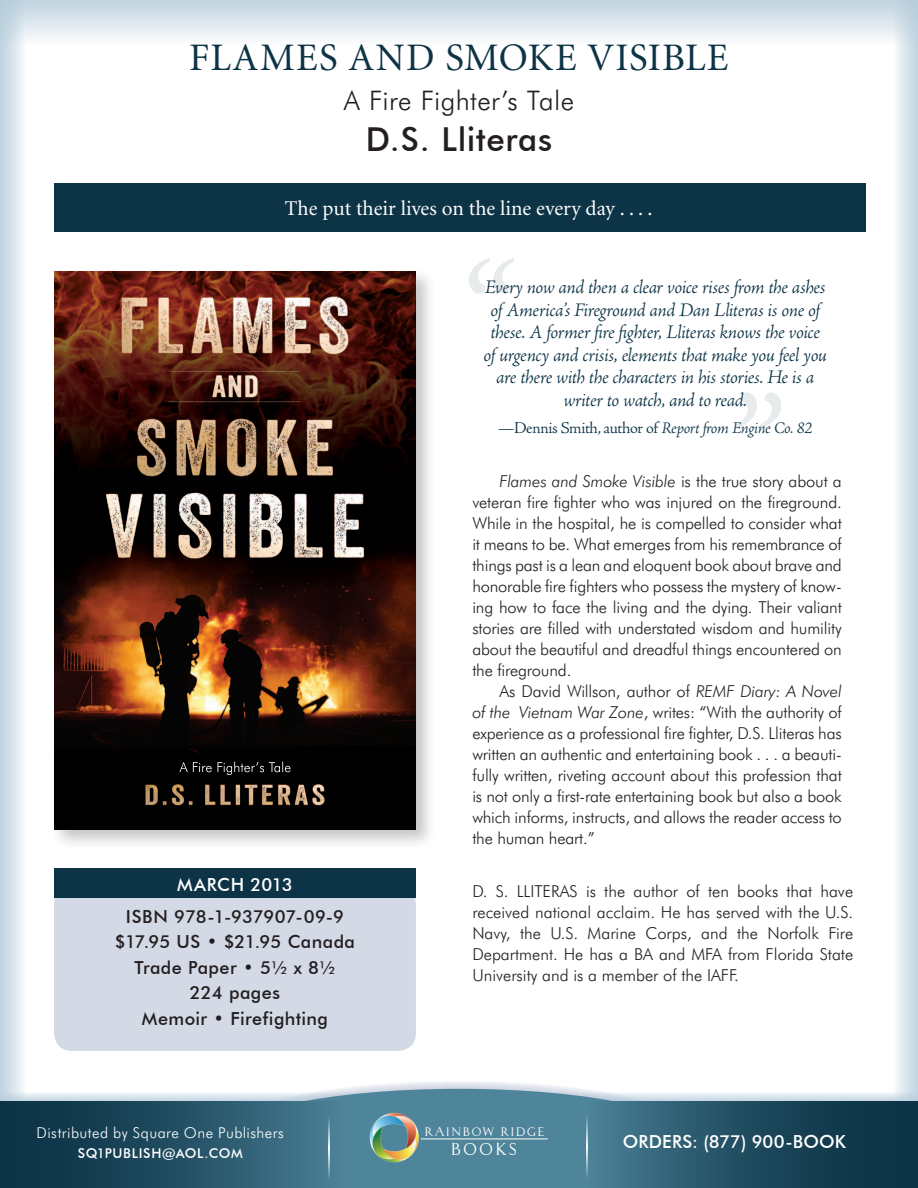
<style>
.page{position:relative;width:918px;height:1188px;background:#fff}
.page>*{position:absolute;margin:0;border:0;box-sizing:border-box;transform-origin:0 0}
.t1{font:italic condensed 150px "Minion";color:#0c3346}
.t2{font:39px "Minion";letter-spacing:.03em;color:#0c3346}
.t3{font:500 33px "Futura BT";letter-spacing:.02em;color:#231f20}
.t4{font:300 27px "Futura BT";letter-spacing:.015em;color:#231f20}
.t5{font:21px "Minion";color:#fff}
.t6{font:21px "Pacioli";letter-spacing:.035em;color:#fff}
.t7{font:italic 300 19.5px/22.5px "Adobe Jenson Pro";letter-spacing:-.025em;color:#0c3346;text-align:center}
.t8{font:500 18px/25.5px "Futura BT";letter-spacing:.02em;color:#231f20;text-align:center}
.t9{font:500 18px "Futura BT";letter-spacing:.01em;color:#fff}
.t10{font:300 16.5px/21px "Futura BT";letter-spacing:-.01em;color:#231f20;text-align:justify}
.t11{font:300 16.5px "Adobe Jenson Pro";letter-spacing:-.025em;color:#0c3346}
.t12{font:300 15px "Futura BT";letter-spacing:.03em;color:#fff}
.t13{font:15px "Pacioli";letter-spacing:.035em;color:#fff}
.t14{font:500 13.5px "Futura BT";letter-spacing:.045em;color:#fff}
.s1{font-style:italic}
</style>
<div class="page">
<div style="left:54px;top:183px;width:811px;height:49px;background:#0c3346"></div>
<div style="left:54px;top:886px;width:362px;height:165px;background:#d4d9e6;border-radius:18px"></div>
<div style="left:50px;top:268px;width:387px;height:582px;background:#231f20;opacity:.25"></div>
<img style="left:54px;top:271px;width:362px;height:558px">
<svg style="left:179px;top:762px;width:112px;height:13px"></svg>
<div style="left:54px;top:869px;width:362px;height:29px;background:#0c3346"></div>
<svg style="left:896px;top:45px;width:22px;height:1047px;background:#d9e4ec"></svg>
<svg style="left:0;top:45px;width:23px;height:1047px;background:#d7e3ea"></svg>
<div style="left:0;top:0;width:918px;height:45px;background:linear-gradient(to bottom,#bfd3df,#fafbfc)"></div>
<svg style="left:220px;top:1081px;width:478px;height:104px"></svg>
<svg style="left:0;top:1092px;width:918px;height:9px"></svg>
<svg style="left:220px;top:1089px;width:478px;height:12px"></svg>
<div style="left:0;top:1101px;width:918px;height:87px;background:#4f859b"></div>
<hr style="left:421px;top:1139px;width:127px;height:1px;background:#fff">
<img style="left:369px;top:1113px;width:53px;height:50px">
<div style="left:0;top:1101px;width:344px;height:87px;background:linear-gradient(to right,#03283b,#487c91)"></div>
<div style="left:588px;top:1101px;width:330px;height:87px;background:linear-gradient(to right,#45798e,#03283a)"></div>
<hr style="left:329px;top:1116px;width:1px;height:32px;background:#fff">
<hr style="left:329px;top:1147px;width:1px;height:33px;background:#fff">
<hr style="left:586px;top:1114px;width:1px;height:33px;background:#fff">
<hr style="left:586px;top:1146px;width:1px;height:32px;background:#fff">
<h2 class="t2" style="left:189px;top:39px;width:541px">FLAMES AND SMOKE VISIBLE</h2>
<h3 class="t4" style="left:344px;top:84px;width:232px">A Fire Fighter’s Tale</h3>
<h3 class="t3" style="left:366px;top:119px;width:188px">D.S. Lliteras</h3>
<p class="t5" style="left:285px;top:198px;width:369px">The put their lives on the line every day . . . .</p>
<p class="t9" style="left:177px;top:873px;width:117px">MARCH 2013</p>
<p class="t8" style="left:115px;top:904px;width:242px">ISBN 978-1-937907-09-9 $17.95 US • $21.95 Canada<br>Trade Paper • 5½ x 8½<br>224 pages<br>Memoir • Firefighting</p>
<p class="t12" style="left:37px;top:1123px;width:249px">Distributed by Square One Publishers</p>
<p class="t14" style="left:78px;top:1145px;width:166px">sq1pu blish@aol.com</p>
<h1 class="t1" style="left:451px;top:239px;width:56px">“</h1>
<p class="t7" style="left:483px;top:277px;width:345px">Every now and then a clear voice rises from the ashes of America’s Fireground and Dan Lliteras is one of these. A former fire fighter, Lliteras knows the voice of urgency and crisis, elements that make you feel you are there with the characters in his stories. He is a writer to watch, and to read.</p>
<h1 class="t1" style="left:799px;top:447px;width:56px;rotate:-180deg">“</h1>
<p class="t11" style="left:498px;top:419px;width:316px">—Dennis Smith, author of <span class="s1">Report from Engine Co. 82</span></p>
<p class="t10" style="left:472px;top:471px;width:371px;text-indent:27px"><span class="s1">Flames and Smoke Visible</span> is the true story about a veteran fire fighter who was injured on the fireground.<br>While in the hospital, he is compelled to consider what it means to be. What emerges from his remembrance of things past is a lean and eloquent book about brave and honorable fire fighters who possess the mystery of know&shy;ing how to face the living and the dying. Their valiant stories are filled with understated wisdom and humility about the beautiful and dreadful things encountered on the fireground.</p>
<p class="t10" style="left:472px;top:681px;width:371px;text-indent:27px">As David Willson, author of <span class="s1">REMF Diary: A Novel of the Vietnam War Zone</span>, writes: “With the authority of experience as a professional fire fighter, D.S. Lliteras has written an authentic and entertaining book . . . a beauti&shy;fully written, riveting account about this profession that is not only a first-rate entertaining book but also a book which informs, instructs, and allows the reader access to the human heart.”</p>
<p class="t10" style="left:472px;top:881px;width:382px">D. S. LLITERAS is the author of ten books that have received national acclaim. He has served with the U.S.<br>Navy, the U.S. Marine Corps, and the Norfolk Fire Department. He has a BA and MFA from Florida State University and is a member of the IAFF.</p>
<p class="t13" style="left:424px;top:1122px;width:122px">RAINBOW RIDGE</p>
<p class="t6" style="left:451px;top:1136px;width:69px">BOOKS</p>
<p class="t9" style="left:623px;top:1131px;width:185px">ORDERS: (877) 900-BOO</p>
<p class="t9" style="left:835px;top:1131px;width:13px">K</p>
</div>
